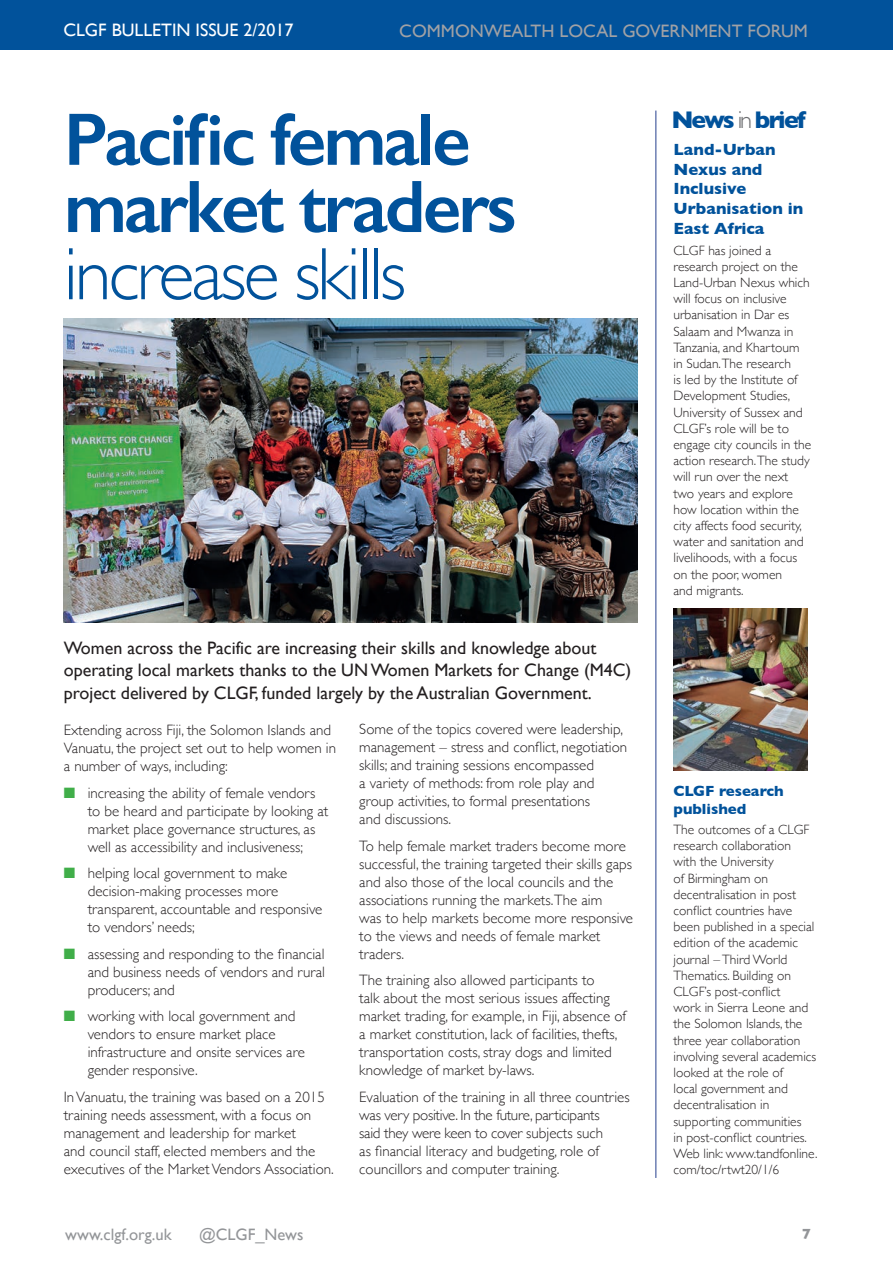
<style>
.page{position:relative;width:893px;height:1263px;background:#fff}
.page>*{position:absolute;margin:0;border:0;box-sizing:border-box;transform-origin:0 0}
.t1{font:600 74.7px/67.2px "Gill Sans";letter-spacing:-.04em;color:#01529b}
.t2{font:300 74.7px "Gill Sans";letter-spacing:-.04em;color:#01529b}
.t3{font:700 24.6px "Gill Sans";letter-spacing:-.075em;color:#01529b}
.t4{font:18px/22.5px "Gill Sans";color:#231f20}
.t5{font:18px "Gill Sans";color:#a0a1a5}
.t6{font:18px "Gill Sans";color:#fff}
.t7{font:700 16.5px/19.8px "Gill Sans";color:#01529b}
.t8{font:16.5px "Gill Sans";color:#939598}
.t9{font:300 15px/18px "Gill Sans";color:#231f20}
.t10{font:700 15px/18px "Gill Sans";color:#01529b}
.t11{font:700 15px "Gill Sans";color:#939598}
.t12{font:300 13.5px/16.2px "Gill Sans";color:#231f20}
.s1{color:#40ae49}
.s2{font-weight:300;color:#6c6d70}
</style>
<div class="page">
<div style="left:0;top:0;width:893px;height:49px;background:#01529b"></div>
<img style="left:64px;top:319px;width:574px;height:303px">
<hr style="left:655px;top:111px;width:1px;height:1067px;background:#253f8e">
<img style="left:673px;top:608px;width:135px;height:162px">
<p class="t6" style="left:63px;top:19px;width:232px">CLGF BULLETIN ISSUE 2/2017</p>
<p class="t5" style="left:399px;top:20px;width:410px">COMMONWEALTH LOCAL GOVERNMENT FORUM</p>
<h1 class="t1" style="left:64px;top:105px;width:454px">Pacific female market traders</h1>
<h1 class="t2" style="left:64px;top:216px;width:344px">increase skills</h1>
<p class="t4" style="left:64px;top:636px;width:569px">Women across the Pacific are increasing their skills and knowledge about operating local markets thanks to the UN Women Markets for Change (M4C) project delivered by CLGF, funded largely by the Australian Government.</p>
<p class="t9" style="left:64px;top:721px;width:274px">Extending across Fiji, the Solomon Islands and<br>Vanuatu, the project set out to help women in a number of ways, including:</p>
<p class="t9" style="left:88px;top:783px;width:242px;text-indent:-24px"><span class="s1">■</span> increasing the ability of female vendors to be heard and participate by looking at market place governance structures, as well as accessibility and inclusiveness;</p>
<p class="t9" style="left:88px;top:864px;width:236px;text-indent:-24px"><span class="s1">■</span> helping local government to make decision-making processes more transparent, accountable and responsive to vendors’ needs;</p>
<p class="t9" style="left:88px;top:944px;width:239px;text-align:justify;text-indent:-24px"><span class="s1">■</span> assessing and responding to the financial and business needs of vendors and rural producers; and</p>
<p class="t9" style="left:88px;top:1007px;width:219px;text-indent:-24px"><span class="s1">■</span> working with local government and vendors to ensure market place infrastructure and onsite services are gender responsive.</p>
<p class="t9" style="left:64px;top:1087px;width:271px">In Vanuatu, the training was based on a 2015 training needs assessment, with a focus on management and leadership for market<br>and council staff, elected members and the executives of the Market Vendors Association.</p>
<p class="t9" style="left:359px;top:720px;width:269px">Some of the topics covered were leadership, management – stress and conflict, negotiation skills; and training sessions encompassed<br>a variety of methods: from role play and group activities, to formal presentations<br>and discussions.</p>
<p class="t9" style="left:359px;top:836px;width:275px">To help female market traders become more successful, the training targeted their skills gaps and also those of the local councils and the associations running the markets.The aim<br>was to help markets become more responsive to the views and needs of female market traders.</p>
<p class="t9" style="left:359px;top:971px;width:268px">The training also allowed participants to<br>talk about the most serious issues affecting market trading, for example, in Fiji, absence of a market constitution, lack of facilities, thefts, transportation costs, stray dogs and limited knowledge of market by-laws.</p>
<p class="t9" style="left:359px;top:1087px;width:272px">Evaluation of the training in all three countries was very positive. In the future, participants<br>said they were keen to cover subjects such<br>as financial literacy and budgeting, role of councillors and computer training.</p>
<h2 class="t3" style="left:671px;top:100px;width:136px">News <span class="s2">in</span> brief</h2>
<p class="t7" style="left:673px;top:139px;width:131px">Land-Urban<br>Nexus and<br>Inclusive<br>Urbanisation in<br>East Africa</p>
<p class="t12" style="left:673px;top:241px;width:139px">CLGF has joined a research project on the<br>Land-Urban Nexus which will focus on inclusive urbanisation in Dar es<br>Salaam and Mwanza in<br>Tanzania, and Khartoum in Sudan.The research<br>is led by the Institute of<br>Development Studies,<br>University of Sussex and<br>CLGF’s role will be to engage city councils in the action research.The study will run over the next two years and explore how location within the city affects food security, water and sanitation and livelihoods, with a focus on the poor, women<br>and migrants.</p>
<p class="t10" style="left:673px;top:781px;width:112px">CLGF research published</p>
<p class="t12" style="left:673px;top:821px;width:146px">The outcomes of a CLGF research collaboration<br>with the University<br>of Birmingham on decentralisation in post conflict countries have been published in a special edition of the academic journal – Third World<br>Thematics. Building on<br>CLGF’s post-conflict<br>work in Sierra Leone and the Solomon Islands, the three year collaboration involving several academics looked at the role of<br>local government and decentralisation in supporting communities<br>in post-conflict countries.<br>Web link: www.tandfonline. com/toc/rtwt20/1/6</p>
<p class="t8" style="left:65px;top:1224px;width:108px">www.clgf.org.uk</p>
<p class="t8" style="left:199px;top:1224px;width:106px">@CLGF_News</p>
<p class="t11" style="left:802px;top:1222px;width:10px">7</p>
</div>
